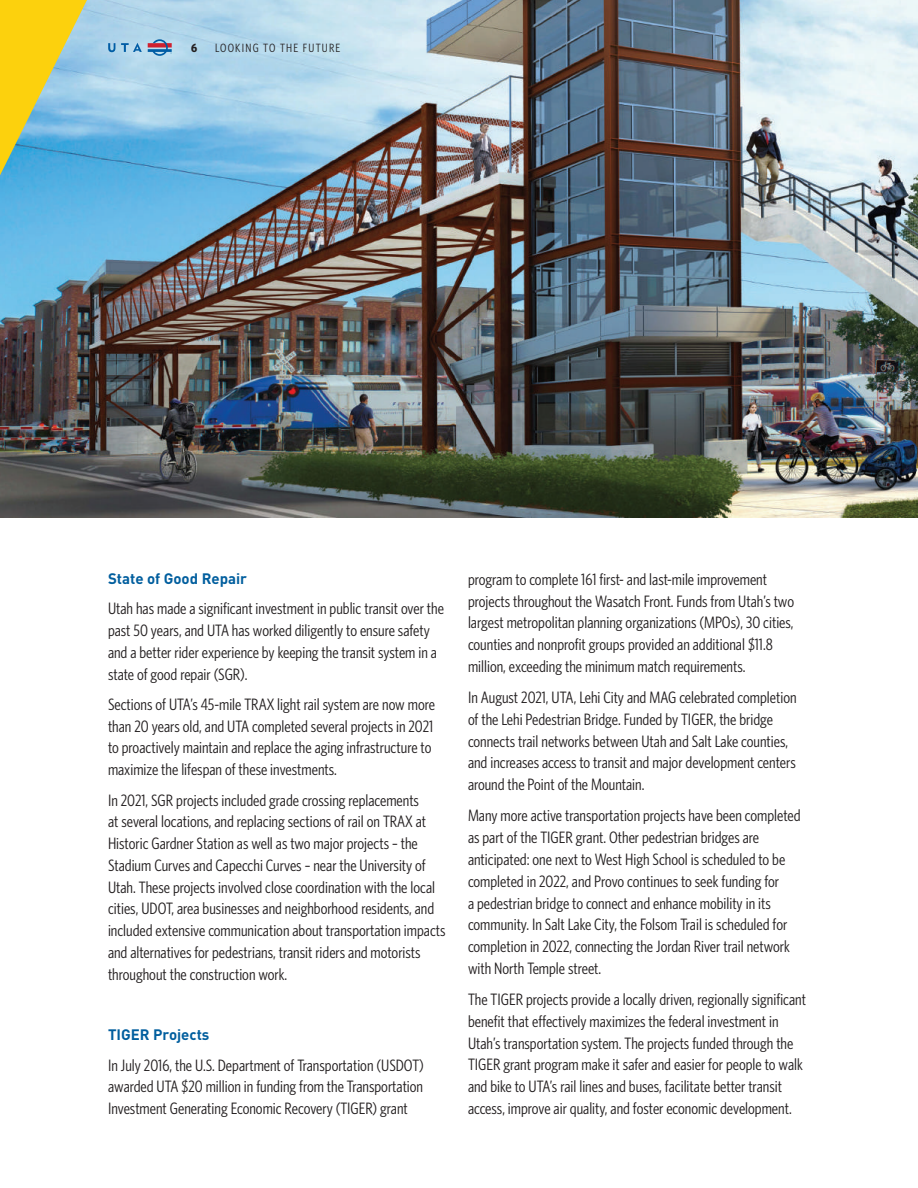
<style>
.page{position:relative;width:918px;height:1188px;background:#fff}
.page>*{position:absolute;margin:0;border:0;box-sizing:border-box;transform-origin:0 0}
.t1{font:16.5px/21.9px "Whitney Condensed";color:#231f20}
.t2{font:700 15px "DIN";color:#005e9e}
.t3{font:12px "Whitney Condensed";letter-spacing:.1em;color:#231f20}
.t4{font:700 12px "Whitney Condensed";color:#231f20}
</style>
<div class="page">
<img style="left:0;top:0;width:918px;height:517px">
<svg style="left:0;top:0;width:87px;height:175px;background:#b7c474"></svg>
<svg style="left:108px;top:43px;width:7px;height:9px"></svg>
<svg style="left:121px;top:43px;width:21px;height:9px"></svg>
<svg style="left:148px;top:39px;width:24px;height:17px"></svg>
<p class="t4" style="left:191px;top:40px;width:8px">6</p>
<p class="t3" style="left:215px;top:41px;width:127px">LOOKING TO THE FUTURE</p>
<p class="t2" style="left:108px;top:569px;width:141px">State of Good Repair</p>
<p class="t1" style="left:108px;top:597px;width:338px">Utah has made a significant investment in public transit over the past 50 years, and UTA has worked diligently to ensure safety and a better rider experience by keeping the transit system in a state of good repair (SGR).</p>
<p class="t1" style="left:108px;top:693px;width:328px">Sections of UTA’s 45-mile TRAX light rail system are now more than 20 years old, and UTA completed several projects in 2021 to proactively maintain and replace the aging infrastructure to maximize the lifespan of these investments.</p>
<p class="t1" style="left:108px;top:789px;width:339px">In 2021, SGR projects included grade crossing replacements<br>at several locations, and replacing sections of rail on TRAX at Historic Gardner Station as well as two major projects – the Stadium Curves and Capecchi Curves – near the University of Utah. These projects involved close coordination with the local cities, UDOT, area businesses and neighborhood residents, and included extensive communication about transportation impacts and alternatives for pedestrians, transit riders and motorists throughout the construction work.</p>
<p class="t2" style="left:108px;top:1025px;width:103px">TIGER Projects</p>
<p class="t1" style="left:108px;top:1054px;width:317px;text-align:justify">In July 2016, the U.S. Department of Transportation (USDOT) awarded UTA $20 million in funding from the Transportation Investment Generating Economic Recovery (TIGER) grant</p>
<p class="t1" style="left:468px;top:568px;width:328px">program to complete 161 first- and last-mile improvement projects throughout the Wasatch Front. Funds from Utah’s two largest metropolitan planning organizations (MPOs), 30 cities, counties and nonprofit groups provided an additional $11.8 million, exceeding the minimum match requirements.</p>
<p class="t1" style="left:468px;top:686px;width:330px">In August 2021, UTA, Lehi City and MAG celebrated completion of the Lehi Pedestrian Bridge. Funded by TIGER, the bridge connects trail networks between Utah and Salt Lake counties, and increases access to transit and major development centers around the Point of the Mountain.</p>
<p class="t1" style="left:468px;top:804px;width:334px">Many more active transportation projects have been completed as part of the TIGER grant. Other pedestrian bridges are anticipated: one next to West High School is scheduled to be completed in 2022, and Provo continues to seek funding for<br>a pedestrian bridge to connect and enhance mobility in its community. In Salt Lake City, the Folsom Trail is scheduled for completion in 2022, connecting the Jordan River trail network with North Temple street.</p>
<p class="t1" style="left:468px;top:988px;width:339px">The TIGER projects provide a locally driven, regionally significant benefit that effectively maximizes the federal investment in Utah’s transportation system. The projects funded through the TIGER grant program make it safer and easier for people to walk and bike to UTA’s rail lines and buses, facilitate better transit access, improve air quality, and foster economic development.</p>
</div>
